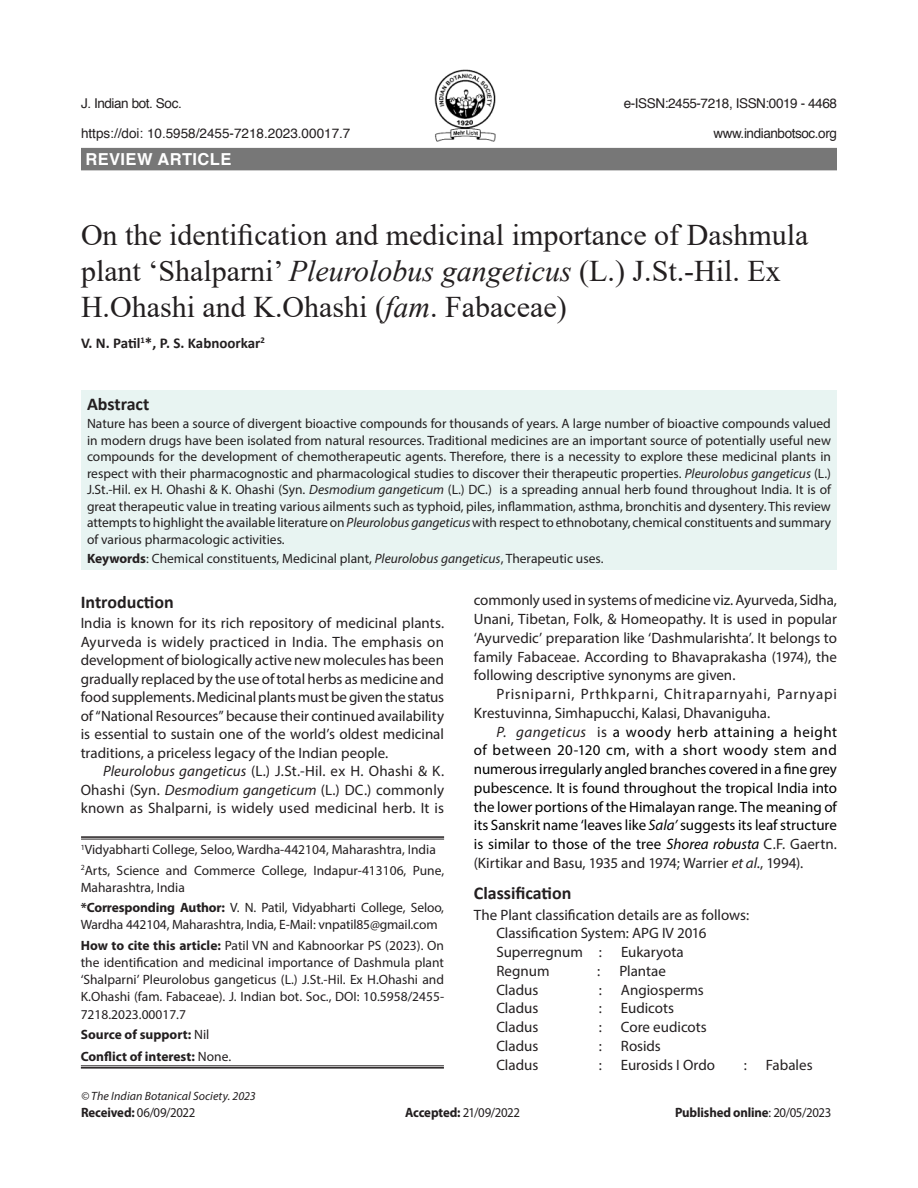
<style>
.page{position:relative;width:918px;height:1188px;background:#fff}
.page>*{position:absolute;margin:0;border:0;box-sizing:border-box;transform-origin:0 0}
.article_head{font:30px/36px "Times New Roman";color:#231f20}
.Sub-Head-1{font:700 18px "Calibri";color:#231f20}
.Subject{font:700 16.5px "Helvetica";letter-spacing:.025em;color:#fff}
.text{font:15px/18.8px "Myriad Pro";color:#231f20;text-align:justify}
.Body_flush{font:15px/18.5px "Myriad Pro";color:#231f20;text-align:justify}
.text-2{font:15px/18.8px "Myriad Pro";color:#000;text-align:justify}
.text-3{font:15px/18.8px "Myriad Pro";letter-spacing:.04em;color:#231f20}
.author{font:700 15px "Calibri";color:#231f20}
.Abstract{font:13.5px/16.5px "Myriad Pro";color:#231f20;text-align:justify}
.affiliation{font:13.5px/17.2px "Myriad Pro";color:#231f20}
.Running_Head{font:13.5px "Helvetica";letter-spacing:-.03em;color:#231f20}
.affiliation-2{font:700 13.5px "Myriad Pro";color:#231f20}
.Running_Head-2{font:13.5px "Helvetica";color:#231f20}
.ref{font:13.5px "Myriad Pro";letter-spacing:-.025em;color:#231f20;scale:.95 1}
.ref-2{font:700 13.5px "Myriad Pro";letter-spacing:-.01em;color:#231f20;scale:.95 1}
.Bottom_1st_page{font:italic 12px "Myriad Pro";letter-spacing:.005em;color:#231f20}
.s1{font-style:italic}
.s2{font-weight:700}
.s3{font-weight:400}
.s4{font-style:italic;color:#231f20}
.s5{color:#231f20}
</style>
<div class="page">
<div style="left:81px;top:390px;width:756px;height:179px;background:#e8f4f2"></div>
<div style="left:81px;top:148px;width:756px;height:22px;background:#777"></div>
<img style="left:435px;top:69px;width:60px;height:72px">
<hr style="left:81px;top:836px;width:363px;height:2px;background:#231f20">
<hr style="left:81px;top:839px;width:363px;height:1px;background:#231f20">
<hr style="left:81px;top:1066px;width:363px;height:1px;background:#231f20">
<hr style="left:81px;top:1067px;width:363px;height:2px;background:#231f20">
<p class="Running_Head" style="left:81px;top:92px;width:102px">J. Indian bot. Soc.</p>
<p class="Running_Head" style="left:624px;top:92px;width:215px">e-ISSN:2455-7218, ISSN:0019 - 4468</p>
<p class="Running_Head-2" style="left:81px;top:122px;width:271px">https://doi: 10.5958/2455-7218.2023.00017.7</p>
<p class="Running_Head" style="left:713px;top:122px;width:125px">www.indianbotsoc.org</p>
<p class="Subject" style="left:86px;top:146px;width:147px">REVIEW ARTICLE</p>
<p class="article_head" style="left:81px;top:216px;width:729px">On the identification and medicinal importance of Dashmula plant ‘Shalparni’ <span class="s1">Pleurolobus gangeticus</span> (L.) J.St.-Hil. Ex<br>H.Ohashi and K.Ohashi (<span class="s1">fam</span>. Fabaceae)</p>
<p class="author" style="left:81px;top:333px;width:186px">V. N. Patil<sup>1</sup>*, P. S. Kabnoorkar<sup>2</sup></p>
<p class="Sub-Head-1" style="left:87px;top:391px;width:64px">Abstract</p>
<p class="Abstract" style="left:87px;top:415px;width:746px">Nature has been a source of divergent bioactive compounds for thousands of years. A large number of bioactive compounds valued in modern drugs have been isolated from natural resources. Traditional medicines are an important source of potentially useful new compounds for the development of chemotherapeutic agents. Therefore, there is a necessity to explore these medicinal plants in respect with their pharmacognostic and pharmacological studies to discover their therapeutic properties. <span class="s1">Pleurolobus gangeticus</span> (L.)<br>J.St.-Hil. ex H. Ohashi &amp; K. Ohashi (Syn. <span class="s1">Desmodium gangeticum</span> (L.) DC.) is a spreading annual herb found throughout India. It is of great therapeutic value in treating various ailments such as typhoid, piles, inflammation, asthma, bronchitis and dysentery. This review attempts to highlight the available literature on <span class="s1">Pleurolobus gangeticus</span>with respect to ethnobotany, chemical constituents and summary of various pharmacologic activities.</p>
<p class="Abstract" style="left:87px;top:550px;width:518px"><span class="s2">Keywords</span>: Chemical constituents, Medicinal plant, <span class="s1">Pleurolobus gangeticus</span>, Therapeutic uses.</p>
<p class="Sub-Head-1" style="left:81px;top:589px;width:95px">Introduction</p>
<p class="Body_flush" style="left:81px;top:614px;width:365px">India is known for its rich repository of medicinal plants.<br>Ayurveda is widely practiced in India. The emphasis on development of biologically active new molecules has been gradually replaced by the use of total herbs as medicine and food supplements. Medicinal plants must be given the status of “National Resources” because their continued availability is essential to sustain one of the world’s oldest medicinal traditions, a priceless legacy of the Indian people.</p>
<p class="text" style="left:81px;top:762px;width:365px;text-indent:23px"><span class="s1">Pleurolobus gangeticus</span> (L.) J.St.-Hil. ex H. Ohashi &amp; K.<br>Ohashi (Syn. <span class="s1">Desmodium gangeticum</span> (L.) DC.) commonly known as Shalparni, is widely used medicinal herb. It is</p>
<p class="affiliation" style="left:81px;top:841px;width:357px"><sup>1</sup>Vidyabharti College, Seloo, Wardha-442104, Maharashtra, India</p>
<p class="affiliation" style="left:81px;top:861px;width:365px"><sup>2</sup>Arts, Science and Commerce College, Indapur-413106, Pune,<br>Maharashtra, India</p>
<p class="affiliation" style="left:81px;top:899px;width:365px"><span class="s2">*Corresponding Author:</span> V. N. Patil, Vidyabharti College, Seloo,<br>Wardha 442104, Maharashtra, India, E-Mail: vnpatil85@gmail.com</p>
<p class="affiliation" style="left:81px;top:936px;width:365px;text-align:justify"><span class="s2">How to cite this article:</span> Patil VN and Kabnoorkar PS (2023). On the identification and medicinal importance of Dashmula plant ‘Shalparni’ Pleurolobus gangeticus (L.) J.St.-Hil. Ex H.Ohashi and K.Ohashi (fam. Fabaceae). J. Indian bot. Soc., DOI: 10.5958/2455- 7218.2023.00017.7</p>
<p class="affiliation-2" style="left:81px;top:1027px;width:130px">Source of support: <span class="s3">Nil</span></p>
<p class="affiliation-2" style="left:81px;top:1049px;width:152px">Conflict of interest: <span class="s3">None.</span></p>
<p class="text" style="left:474px;top:591px;width:365px">commonly used in systems of medicine viz. Ayurveda, Sidha, Unani, Tibetan, Folk, &amp; Homeopathy. It is used in popular ‘Ayurvedic’ preparation like ‘Dashmularishta’. It belongs to family Fabaceae. According to Bhavaprakasha (1974), the following descriptive synonyms are given.</p>
<p class="text-3" style="left:474px;top:684px;width:365px;text-indent:22px">Prisniparni, Prthkparni, Chitraparnyahi, Parnyapi<br>Krestuvinna, Simhapucchi, Kalasi, Dhavaniguha.</p>
<p class="text-2" style="left:474px;top:722px;width:365px;text-indent:22px"><span class="s4">P. gangeticus</span> <span class="s5">is</span> a woody herb attaining a height of between 20-120 cm, with a short woody stem and numerous irregularly angled branches covered in a fine grey pubescence. It is found throughout the tropical India into the lower portions of the Himalayan range. The meaning of its Sanskrit name ‘leaves like <span class="s1">Sala’</span> suggests its leaf structure is similar to those of the tree <span class="s1">Shorea robusta</span> <span class="s5">C.F. Gaertn. (Kirtikar and Basu, 1935 and 1974; Warrier</span> <span class="s4">et al</span><span class="s5">., 1994).</span></p>
<p class="Sub-Head-1" style="left:474px;top:880px;width:99px">Classification</p>
<p class="Body_flush" style="left:474px;top:905px;width:277px">The Plant classification details are as follows:</p>
<p class="text" style="left:496px;top:924px;width:212px">Classification System: APG IV 2016</p>
<p class="text" style="left:496px;top:943px;width:107px">Superregnum :</p>
<p class="text" style="left:621px;top:943px;width:64px">Eukaryota</p>
<p class="text" style="left:496px;top:961px;width:55px">Regnum</p>
<p class="text" style="left:597px;top:961px;width:5px">:</p>
<p class="text" style="left:619px;top:961px;width:48px">Plantae</p>
<p class="text" style="left:496px;top:980px;width:43px">Cladus</p>
<p class="text" style="left:599px;top:980px;width:5px">:</p>
<p class="text" style="left:621px;top:980px;width:84px">Angiosperms</p>
<p class="text" style="left:496px;top:999px;width:43px">Cladus</p>
<p class="text" style="left:599px;top:999px;width:5px">:</p>
<p class="text" style="left:621px;top:999px;width:55px">Eudicots</p>
<p class="text" style="left:496px;top:1018px;width:43px">Cladus</p>
<p class="text" style="left:599px;top:1018px;width:5px">:</p>
<p class="text" style="left:621px;top:1018px;width:87px">Core eudicots</p>
<p class="text" style="left:496px;top:1036px;width:43px">Cladus</p>
<p class="text" style="left:599px;top:1036px;width:5px">:</p>
<p class="text" style="left:621px;top:1036px;width:42px">Rosids</p>
<p class="text" style="left:496px;top:1055px;width:43px">Cladus</p>
<p class="text" style="left:599px;top:1055px;width:5px">:</p>
<p class="text" style="left:621px;top:1055px;width:96px">Eurosids I Ordo</p>
<p class="text" style="left:744px;top:1055px;width:5px">:</p>
<p class="text" style="left:766px;top:1055px;width:48px">Fabales</p>
<p class="Bottom_1st_page" style="left:81px;top:1089px;width:176px">© The Indian Botanical Society. 2023</p>
<p class="ref" style="left:81px;top:1104px;width:122px"><span class="s2">Received:</span> 06/09/2022</p>
<p class="ref" style="left:405px;top:1104px;width:123px"><span class="s2">Accepted:</span> 21/09/2022</p>
<p class="ref-2" style="left:675px;top:1105px;width:166px">Published online<span class="s3">: 20/05/2023</span></p>
</div>
